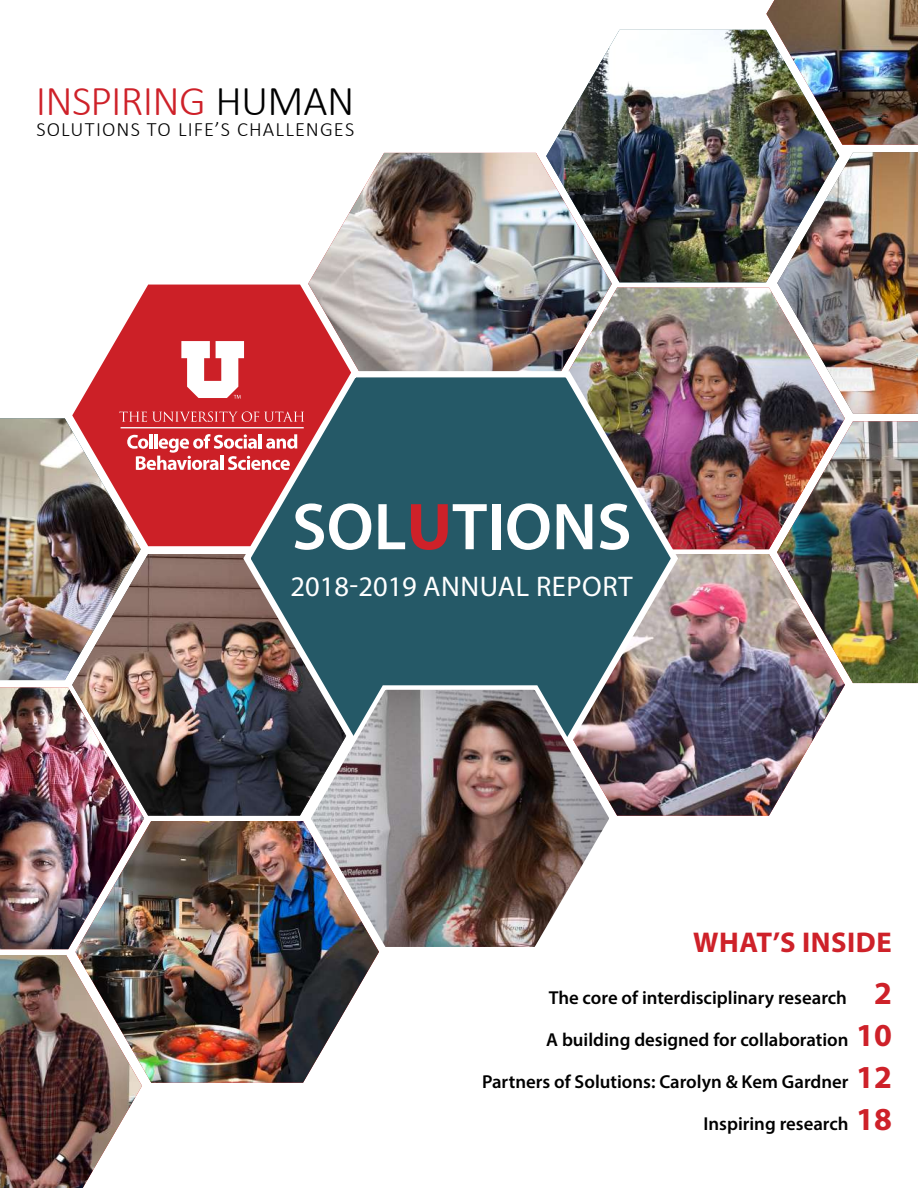
<style>
.page{position:relative;width:918px;height:1188px;background:#fff}
.page>*{position:absolute;margin:0;border:0;box-sizing:border-box;transform-origin:0 0}
.t1{font:600 66.75px "Myriad Pro";color:#fff}
.t2{font:300 42.75px "Calibri";letter-spacing:-.02em;color:#ce2129}
.t3{font:700 28.65px "Myriad Pro";letter-spacing:.02em;color:#ce2129}
.t4{font:28.5px "Myriad Pro";letter-spacing:.02em;color:#fff}
.t5{font:300 20.4px "Calibri";letter-spacing:.055em;color:#000101}
.t6{font:600 18.75px "Myriad Pro";color:#000}
.s1{color:#000101}
.s2{font-weight:700;color:#ce2129}
.s3{font-weight:700;font-size:32.1px;color:#ce2129}
</style>
<div class="page">
<svg style="left:75px;top:285px;width:233px;height:126px;fill:#cc2027"></svg>
<img style="left:72px;top:680px;width:231px;height:136px">
<img style="left:617px;top:554px;width:228px;height:262px">
<img style="left:308px;top:153px;width:304px;height:215px">
<img style="left:777px;top:421px;width:141px;height:262px">
<img style="left:541px;top:288px;width:304px;height:261px">
<img style="left:546px;top:30px;width:291px;height:252px">
<img style="left:0;top:955px;width:142px;height:233px">
<img style="left:0;top:688px;width:144px;height:261px">
<img style="left:75px;top:821px;width:303px;height:262px">
<svg style="left:240px;top:368px;width:442px;height:383px;background:#425d69"></svg>
<img style="left:766px;top:0;width:152px;height:145px">
<img style="left:777px;top:152px;width:141px;height:262px">
<img style="left:303px;top:683px;width:314px;height:272px">
<img style="left:0;top:411px;width:304px;height:269px">
<hr style="left:121px;top:427px;width:183px;height:1px;background:#fcfeff">
<svg style="left:181px;top:341px;width:63px;height:58px"></svg>
<h2 class="t2" style="left:36px;top:74px;width:320px">INSPIRING <span class="s1">HUMAN</span></h2>
<p class="t5" style="left:36px;top:117px;width:320px">SOLUTIONS TO LIFE’S CHALLENGES</p>
<h1 class="t1" style="left:292px;top:484px;width:341px">SOL<span class="s2">U</span>TIONS</h1>
<h3 class="t4" style="left:291px;top:569px;width:344px">2018-2019 ANNUAL REPORT</h3>
<h3 class="t3" style="left:693px;top:923px;width:200px">WHAT’S INSIDE</h3>
<p class="t6" style="left:549px;top:985px;width:345px">The core of interdisciplinary research <span class="s3">2</span></p>
<p class="t6" style="left:546px;top:1028px;width:347px">A building designed for collaboration <span class="s3">10</span></p>
<p class="t6" style="left:482px;top:1070px;width:412px">Partners of Solutions: Carolyn &amp; Kem Gardner <span class="s3">12</span></p>
<p class="t6" style="left:703px;top:1112px;width:190px">Inspiring research <span class="s3">18</span></p>
</div>
